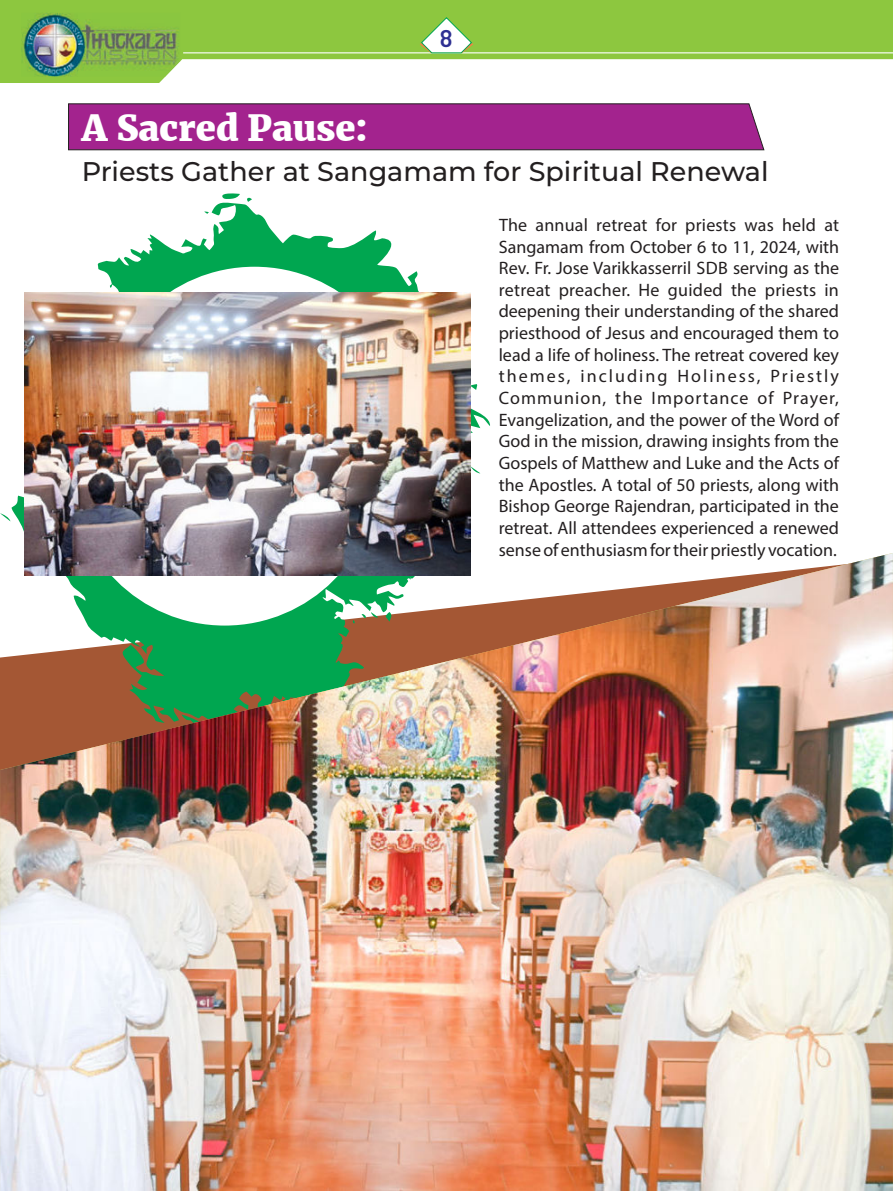
<style>
.page{position:relative;width:893px;height:1191px;background:#fff}
.page>*{position:absolute;margin:0;border:0;box-sizing:border-box;transform-origin:0 0}
.t1{font:900 36px "Merriweather";color:#fff}
.t2{font:500 27px "Montserrat";color:#231f20}
.t3{font:600 24px "Barlow";color:#2e3092}
.t4{font:18px/21.6px "Myriad Pro";color:#231f20;text-align:justify}
</style>
<div class="page">
<svg style="left:0;top:0;width:893px;height:83px;fill:#8dc73f"></svg>
<img style="left:21px;top:13px;width:159px;height:63px">
<hr style="left:183px;top:52px;width:710px;height:1px;background:#fff">
<svg style="left:420px;top:17px;width:53px;height:37px"></svg>
<svg style="left:68px;top:103px;width:697px;height:47px;background:#9f268b"></svg>
<svg style="left:0;top:193px;width:490px;height:360px"></svg>
<svg style="left:889px;top:22px;width:4px;height:61px"></svg>
<img style="left:0;top:553px;width:893px;height:638px">
<div style="left:71px;top:318px;width:307px;height:307px;background:#fff;border-radius:50%"></div>
<div style="left:101px;top:267px;width:307px;height:307px;background:#fff;border-radius:50%"></div>
<img style="left:25px;top:292px;width:446px;height:284px">
<h3 class="t3" style="left:440px;top:23px;width:14px">8</h3>
<h1 class="t1" style="left:82px;top:104px;width:287px">A Sacred Pause:</h1>
<h2 class="t2" style="left:82px;top:152px;width:688px">Priests Gather at Sangamam for Spiritual Renewal</h2>
<p class="t4" style="left:499px;top:214px;width:342px">The annual retreat for priests was held at Sangamam from October 6 to 11, 2024, with Rev. Fr. Jose Varikkasserril SDB serving as the retreat preacher. He guided the priests in deepening their understanding of the shared priesthood of Jesus and encouraged them to lead a life of holiness. The retreat covered key themes, including Holiness, Priestly Communion, the Importance of Prayer, Evangelization, and the power of the Word of God in the mission, drawing insights from the Gospels of Matthew and Luke and the Acts of the Apostles. A total of 50 priests, along with Bishop George Rajendran, participated in the retreat. All attendees experienced a renewed sense of enthusiasm for their priestly vocation.</p>
</div>
